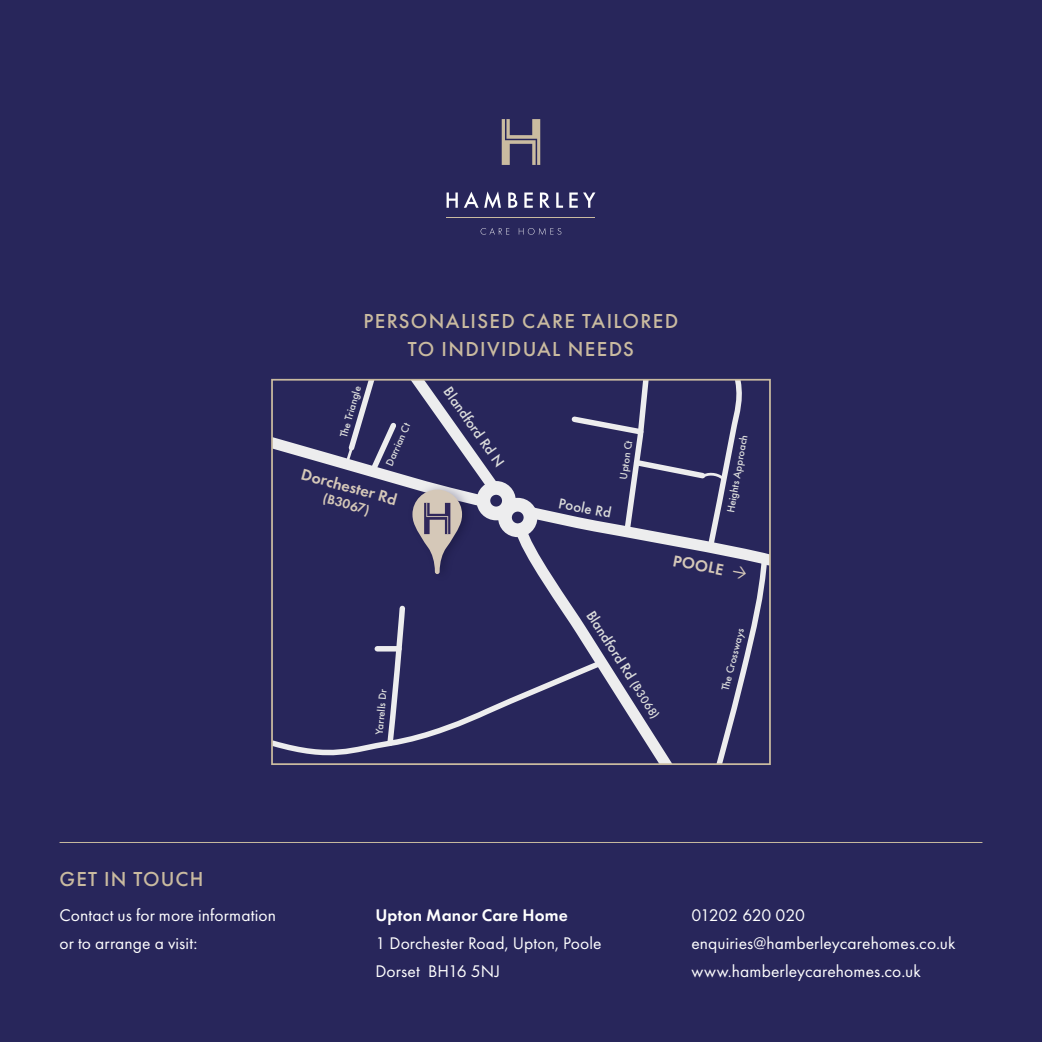
<style>
.page{position:relative;width:1042px;height:1042px;background:#28265b}
.page>*{position:absolute;margin:0;border:0;box-sizing:border-box;transform-origin:0 0}
.t1{font:500 21px/28px "Futura PT";letter-spacing:.065em;color:#cabba0;text-align:center}
.t2{font:17.5px/28px "Futura PT";letter-spacing:.01em;color:#fff}
.t3{font:600 17.5px "Futura PT";letter-spacing:.01em;color:#fff}
.t4{font:600 16.45px "Futura PT";color:#d5c8b8}
.t5{font:500 15.05px "Futura PT";color:#dbdcdb}
.t6{font:600 13.65px "Futura PT";color:#d5c8b8}
.t7{font:500 11.03px "Futura PT";color:#dbdcdb}
.s1{font-size:12.42px}
</style>
<div class="page">
<hr style="left:60px;top:842px;width:922px;height:1px;background:#cabba0">
<svg style="left:446px;top:192px;width:12px;height:16px"></svg>
<svg style="left:464px;top:191px;width:37px;height:17px"></svg>
<svg style="left:508px;top:192px;width:9px;height:16px"></svg>
<svg style="left:524px;top:192px;width:9px;height:16px"></svg>
<svg style="left:540px;top:192px;width:10px;height:16px"></svg>
<svg style="left:556px;top:192px;width:7px;height:16px"></svg>
<svg style="left:569px;top:192px;width:26px;height:16px"></svg>
<svg style="left:480px;top:228px;width:29px;height:7px"></svg>
<svg style="left:519px;top:228px;width:42px;height:7px"></svg>
<svg style="left:502px;top:119px;width:38px;height:46px"></svg>
<hr style="left:446px;top:217px;width:149px;height:1px;background:#cabba0">
<svg style="left:271px;top:378px;width:500px;height:387px;background:#a49890"></svg>
<svg style="left:273px;top:381px;width:496px;height:382px"></svg>
<p class="t1" style="left:363px;top:307px;width:316px">PERSONALISED CARE TAILORED<br>TO INDIVIDUAL NEEDS</p>
<p class="t7" style="left:337px;top:435px;width:54px;rotate:-74deg">The Triangle</p>
<p class="t7" style="left:383px;top:462px;width:47px;rotate:-66deg">Darrian Ct</p>
<p class="t4" style="left:304px;top:464px;width:100px;rotate:15deg">Dorchester Rd</p>
<p class="t6" style="left:326px;top:489px;width:49px;rotate:15deg">(B3067)</p>
<p class="t5" style="left:455px;top:383px;width:95px;rotate:55deg">Blandford Rd N</p>
<p class="t5" style="left:560px;top:494px;width:55px;rotate:11deg">Poole Rd</p>
<p class="t7" style="left:617px;top:478px;width:40px;rotate:-82deg">Upton Ct</p>
<p class="t7" style="left:724px;top:511px;width:81px;rotate:-80deg">Heights Approach</p>
<p class="t7" style="left:372px;top:734px;width:47px;rotate:-85deg">Yarrells Dr</p>
<p class="t4" style="left:675px;top:550px;width:53px;rotate:11deg">POOLE</p>
<p class="t5" style="left:597px;top:607px;width:126px;rotate:57deg">Blandford Rd <span class="s1">(B3068)</span></p>
<p class="t7" style="left:719px;top:688px;width:65px;rotate:-76deg">The Crossways</p>
<p class="t1" style="left:60px;top:865px;width:145px">GET IN TOUCH</p>
<p class="t2" style="left:60px;top:901px;width:218px">Contact us for more information or to arrange a visit:</p>
<p class="t3" style="left:375px;top:904px;width:194px">Upton Manor Care Home</p>
<p class="t2" style="left:375px;top:929px;width:228px">1 Dorchester Road, Upton, Poole<br>Dorset BH16 5NJ</p>
<p class="t2" style="left:691px;top:901px;width:266px">01202 620 020 enquiries@hamberleycarehomes.co.uk www.hamberleycarehomes.co.uk</p>
</div>
